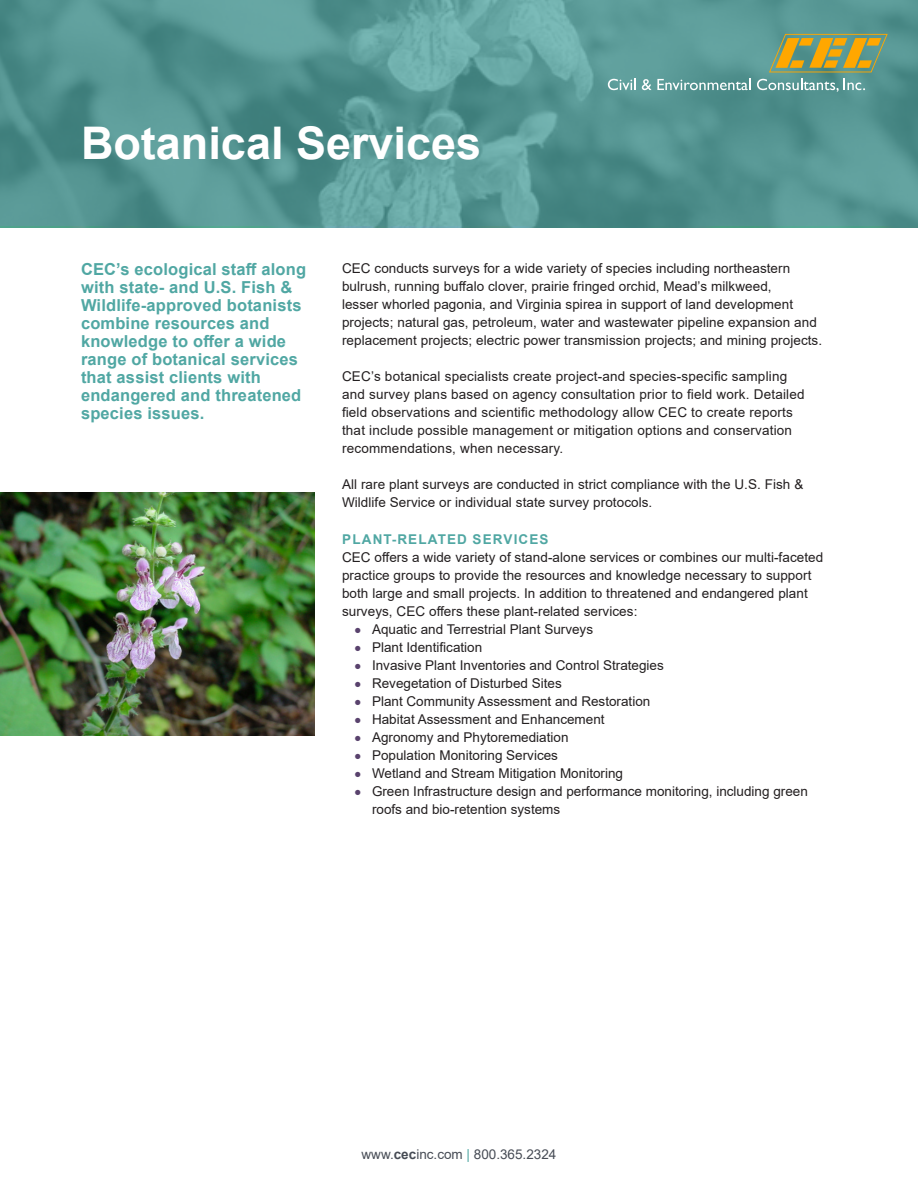
<style>
.page{position:relative;width:918px;height:1188px;background:#fff}
.page>*{position:absolute;margin:0;border:0;box-sizing:border-box;transform-origin:0 0}
.Slick_title_first_pa{font:700 45px "Arial";color:#fff}
.Teal_Sidebar{font:700 16.5px/18px "Arial";letter-spacing:.01em;color:#50a7a3}
.Paragraph_Body_Text{font:13.5px/18px "Arial";letter-spacing:.005em;color:#231f20}
.t1{font:13.5px "Arial";color:#474c55}
.Teal_Subheads{font:700 13.5px "Arial";letter-spacing:.085em;color:#50a7a3}
.s1{font-size:21px;color:#59426d}
.s2{font-weight:700}
.s3{color:#50a7a3}
</style>
<div class="page">
<svg style="left:0;top:0;width:918px;height:227px;background:#569693"></svg>
<svg style="left:769px;top:34px;width:119px;height:38px;background:#9d9d56"></svg>
<svg style="left:608px;top:79px;width:28px;height:11px"></svg>
<svg style="left:642px;top:79px;width:109px;height:11px"></svg>
<svg style="left:757px;top:79px;width:108px;height:13px"></svg>
<img style="left:0;top:492px;width:315px;height:244px">
<p class="Slick_title_first_pa" style="left:81px;top:111px;width:402px">Botanical Services</p>
<p class="Teal_Sidebar" style="left:81px;top:261px;width:227px">CEC’s ecological staff along with state- and U.S. Fish &amp;<br>Wildlife-approved botanists combine resources and knowledge to offer a wide range of botanical services that assist clients with endangered and threatened species issues.</p>
<p class="Paragraph_Body_Text" style="left:342px;top:259px;width:482px">CEC conducts surveys for a wide variety of species including northeastern bulrush, running buffalo clover, prairie fringed orchid, Mead’s milkweed,<br>lesser whorled pagonia, and Virginia spirea in support of land development projects; natural gas, petroleum, water and wastewater pipeline expansion and replacement projects; electric power transmission projects; and mining projects.</p>
<p class="Paragraph_Body_Text" style="left:342px;top:367px;width:464px">CEC’s botanical specialists create project-and species-specific sampling and survey plans based on agency consultation prior to field work. Detailed field observations and scientific methodology allow CEC to create reports that include possible management or mitigation options and conservation recommendations, when necessary.</p>
<p class="Paragraph_Body_Text" style="left:342px;top:475px;width:463px">All rare plant surveys are conducted in strict compliance with the U.S. Fish &amp;<br>Wildlife Service or individual state survey protocols.</p>
<p class="Teal_Subheads" style="left:342px;top:530px;width:208px">PLANT-RELATED SERVICES</p>
<p class="Paragraph_Body_Text" style="left:342px;top:549px;width:483px">CEC offers a wide variety of stand-alone services or combines our multi-faceted practice groups to provide the resources and knowledge necessary to support both large and small projects. In addition to threatened and endangered plant surveys, CEC offers these plant-related services:</p>
<p class="Paragraph_Body_Text" style="left:354px;top:621px;width:241px"><span class="s1">•</span> Aquatic and Terrestrial Plant Surveys</p>
<p class="Paragraph_Body_Text" style="left:354px;top:639px;width:130px"><span class="s1">•</span> Plant Identification</p>
<p class="Paragraph_Body_Text" style="left:354px;top:657px;width:311px"><span class="s1">•</span> Invasive Plant Inventories and Control Strategies</p>
<p class="Paragraph_Body_Text" style="left:354px;top:675px;width:209px"><span class="s1">•</span> Revegetation of Disturbed Sites</p>
<p class="Paragraph_Body_Text" style="left:354px;top:693px;width:298px"><span class="s1">•</span> Plant Community Assessment and Restoration</p>
<p class="Paragraph_Body_Text" style="left:354px;top:711px;width:252px"><span class="s1">•</span> Habitat Assessment and Enhancement</p>
<p class="Paragraph_Body_Text" style="left:354px;top:729px;width:216px"><span class="s1">•</span> Agronomy and Phytoremediation</p>
<p class="Paragraph_Body_Text" style="left:354px;top:747px;width:206px"><span class="s1">•</span> Population Monitoring Services</p>
<p class="Paragraph_Body_Text" style="left:354px;top:765px;width:271px"><span class="s1">•</span> Wetland and Stream Mitigation Monitoring</p>
<p class="Paragraph_Body_Text" style="left:372px;top:783px;width:437px;text-indent:-18px"><span class="s1">•</span> Green Infrastructure design and performance monitoring, including green roofs and bio-retention systems</p>
<p class="t1" style="left:362px;top:1145px;width:196px">www.<span class="s2">cec</span>inc.com <span class="s3">|</span> 800.365.2324</p>
</div>
